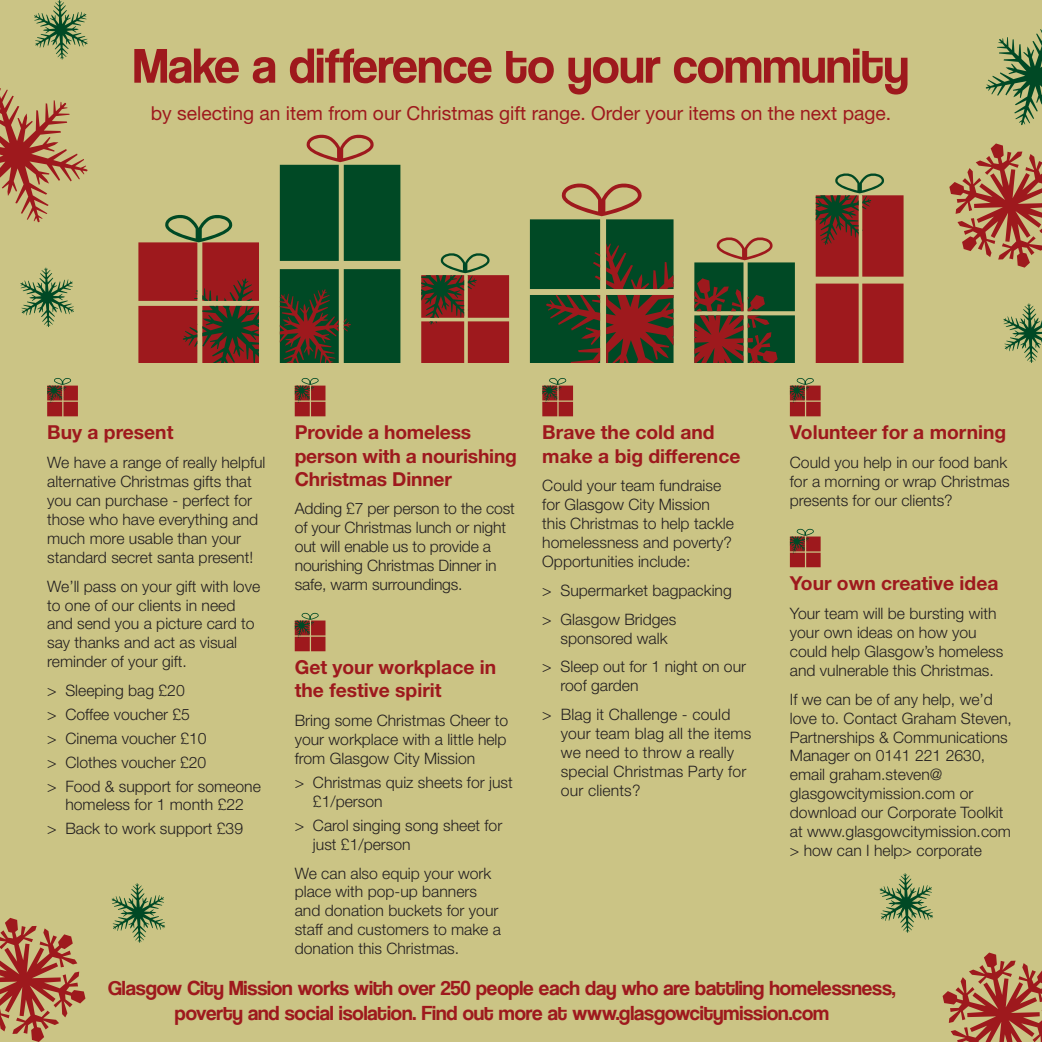
<style>
.page{position:relative;width:1042px;height:1042px;background:#cbc485}
.page>*{position:absolute;margin:0;border:0;box-sizing:border-box;transform-origin:0 0}
.t1{font:50.75px "Coolvetica Rg";color:#9e191d}
.t2{font:21px/25.2px "Coolvetica Rg";color:#9e191d;text-align:center}
.t3{font:700 19.25px/23.1px "Helvetica Neue LT Std";color:#9e191d}
.t4{font:19.25px "Helvetica Neue LT Std";color:#9e191d}
.t5{font:300 15.75px/18.9px "Helvetica Neue LT Std";color:#231f20}
</style>
<div class="page">
<svg style="left:138px;top:214px;width:121px;height:149px"></svg>
<svg style="left:280px;top:134px;width:120px;height:229px"></svg>
<svg style="left:421px;top:253px;width:88px;height:110px"></svg>
<svg style="left:530px;top:183px;width:143px;height:180px"></svg>
<svg style="left:816px;top:173px;width:87px;height:190px"></svg>
<svg style="left:694px;top:237px;width:101px;height:126px"></svg>
<svg style="left:986px;top:29px;width:56px;height:96px"></svg>
<svg style="left:0;top:88px;width:88px;height:134px"></svg>
<svg style="left:34px;top:0;width:54px;height:59px"></svg>
<svg style="left:949px;top:143px;width:93px;height:125px"></svg>
<svg style="left:1003px;top:303px;width:39px;height:60px"></svg>
<svg style="left:47px;top:378px;width:31px;height:38px"></svg>
<svg style="left:295px;top:378px;width:30px;height:38px"></svg>
<svg style="left:295px;top:612px;width:30px;height:39px"></svg>
<svg style="left:542px;top:378px;width:31px;height:38px"></svg>
<svg style="left:790px;top:378px;width:30px;height:38px"></svg>
<svg style="left:790px;top:528px;width:30px;height:39px"></svg>
<svg style="left:20px;top:268px;width:54px;height:59px"></svg>
<svg style="left:879px;top:873px;width:54px;height:60px"></svg>
<svg style="left:0;top:918px;width:85px;height:124px"></svg>
<svg style="left:942px;top:952px;width:100px;height:90px"></svg>
<svg style="left:112px;top:883px;width:53px;height:60px"></svg>
<h1 class="t1" style="left:133px;top:36px;width:777px">Make a difference to your community</h1>
<p class="t4" style="left:151px;top:101px;width:742px">by selecting an item from our Christmas gift range. Order your items on the next page.</p>
<p class="t3" style="left:47px;top:421px;width:128px">Buy a present</p>
<p class="t5" style="left:47px;top:453px;width:220px">We have a range of really helpful alternative Christmas gifts that you can purchase - perfect for those who have everything and much more usable than your standard secret santa present!</p>
<p class="t5" style="left:47px;top:576px;width:214px">We’ll pass on your gift with love to one of our clients in need and send you a picture card to say thanks and act as visual reminder of your gift.</p>
<p class="t5" style="left:47px;top:678px;width:215px;line-height:23.8px">&gt; Sleeping bag £20<br>&gt; Coffee voucher £5<br>&gt; Cinema voucher £10<br>&gt; Clothes voucher £20<br>&gt; Food &amp; support for someone</p>
<p class="t5" style="left:47px;top:792px;width:198px;line-height:23.8px;text-align:right">homeless for 1 month £22<br>&gt; Back to work support £39</p>
<p class="t3" style="left:295px;top:421px;width:224px">Provide a homeless person with a nourishing<br>Christmas Dinner</p>
<p class="t5" style="left:295px;top:499px;width:222px">Adding £7 per person to the cost of your Christmas lunch or night out will enable us to provide a nourishing Christmas Dinner in safe, warm surroundings.</p>
<p class="t3" style="left:295px;top:655px;width:203px">Get your workplace in the festive spirit</p>
<p class="t5" style="left:295px;top:711px;width:215px;text-align:justify">Bring some Christmas Cheer to your workplace with a little help from Glasgow City Mission</p>
<p class="t5" style="left:313px;top:772px;width:201px;text-indent:-18px">&gt; Christmas quiz sheets for just £1/person</p>
<p class="t5" style="left:313px;top:815px;width:191px;text-indent:-18px">&gt; Carol singing song sheet for just £1/person</p>
<p class="t5" style="left:295px;top:863px;width:208px">We can also equip your work place with pop-up banners and donation buckets for your staff and customers to make a donation this Christmas.</p>
<p class="t3" style="left:542px;top:421px;width:200px">Brave the cold and make a big difference</p>
<p class="t5" style="left:542px;top:476px;width:193px">Could your team fundraise for Glasgow City Mission this Christmas to help tackle homelessness and poverty?<br>Opportunities include:</p>
<p class="t5" style="left:542px;top:575px;width:191px;line-height:28.9px">&gt; Supermarket bagpacking &gt; Glasgow Bridges</p>
<p class="t5" style="left:542px;top:623px;width:205px;line-height:28.9px;text-indent:18px">sponsored walk<br>&gt; Sleep out for 1 night on our</p>
<p class="t5" style="left:542px;top:671px;width:190px;line-height:28.9px;text-indent:18px">roof garden<br>&gt; Blag it Challenge - could</p>
<p class="t5" style="left:561px;top:723px;width:192px">your team blag all the items we need to throw a really special Christmas Party for our clients?</p>
<p class="t3" style="left:790px;top:421px;width:218px">Volunteer for a morning</p>
<p class="t5" style="left:790px;top:453px;width:221px">Could you help in our food bank for a morning or wrap Christmas presents for our clients?</p>
<p class="t3" style="left:790px;top:571px;width:210px">Your own creative idea</p>
<p class="t5" style="left:790px;top:604px;width:215px">Your team will be bursting with your own ideas on how you could help Glasgow’s homeless and vulnerable this Christmas.</p>
<p class="t5" style="left:790px;top:689px;width:224px">If we can be of any help, we’d love to. Contact Graham Steven,<br>Partnerships &amp; Communications<br>Manager on 0141 221 2630, email graham.steven@ glasgowcitymission.com or download our Corporate Toolkit at www.glasgowcitymission.com &gt; how can I help&gt; corporate</p>
<h2 class="t2" style="left:108px;top:975px;width:789px">Glasgow City Mission works with over 250 people each day who are battling homelessness, poverty and social isolation. Find out more at www.glasgowcitymission.com</h2>
</div>
